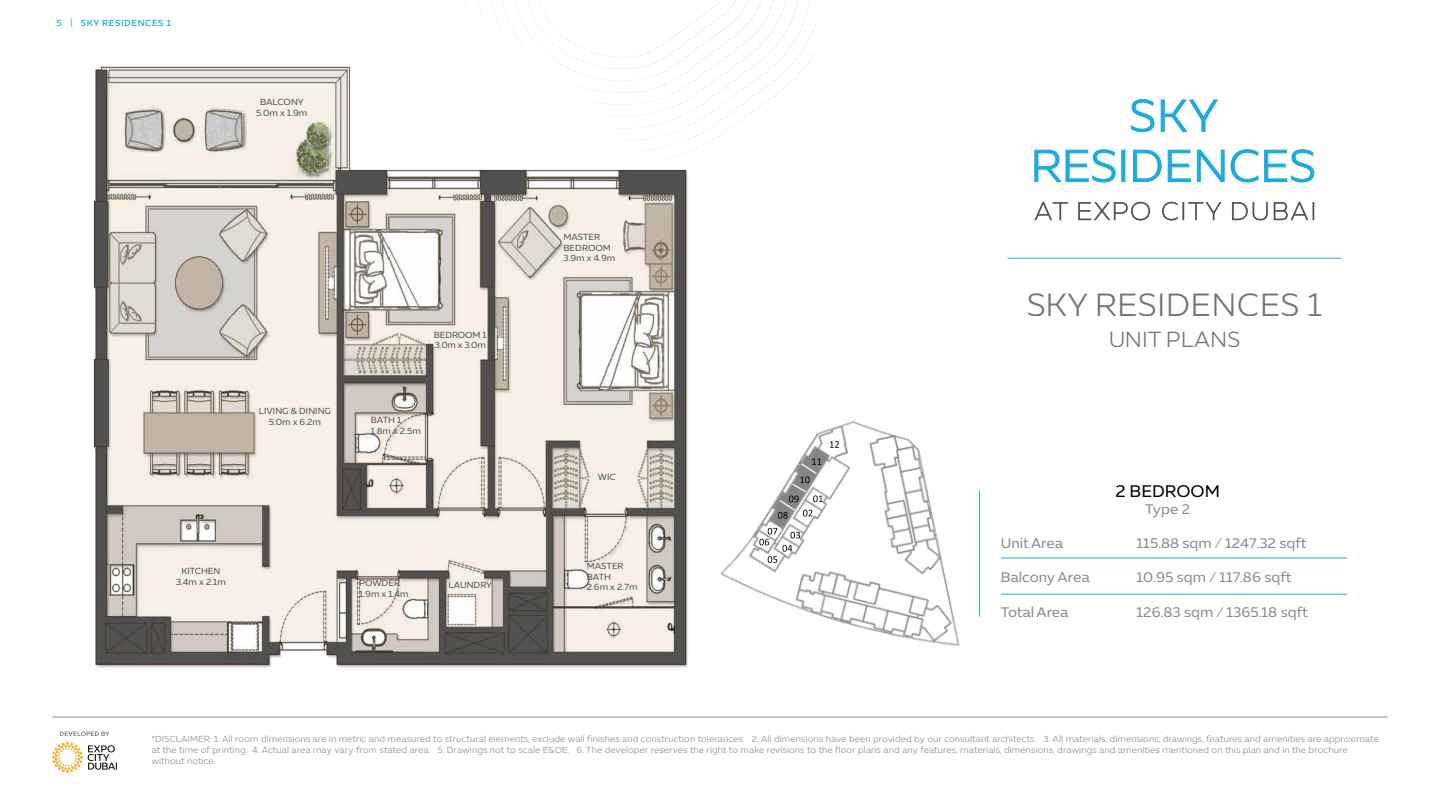
<style>
.page{position:relative;width:1440px;height:810px;background:#fff}
.page>*{position:absolute;margin:0;border:0;box-sizing:border-box;transform-origin:0 0}
.t1{font:300 33px "Expo Sans Std";letter-spacing:.01em;color:#636361}
.t2{font:300 22.5px "Expo Sans Std";letter-spacing:.01em;color:#636361}
.t3{font:17.25px "Expo Sans Std";color:#000}
.t4{font:14.25px "Expo Sans Std";color:#8c8986}
.t5{font:9.07px/10.9px "Expo Sans Std";color:#515151}
.t6{font:300 9px/11.2px "Expo Arabic";letter-spacing:.01em;color:#8c8986}
.t7{font:500 9px "Expo Sans Std";letter-spacing:.07em;color:#1cabdb}
</style>
<div class="page">
<svg style="left:60px;top:732px;width:49px;height:4px"></svg>
<svg style="left:52px;top:742px;width:65px;height:30px"></svg>
<hr style="left:52px;top:717px;width:1336px;height:1px;background:#8c8986">
<svg style="left:464px;top:0;width:352px;height:117px"></svg>
<hr style="left:979px;top:490px;width:1px;height:126px;background:#1cabdb">
<hr style="left:1007px;top:258px;width:334px;height:1px;background:#1cabdb">
<svg style="left:1034px;top:202px;width:34px;height:18px"></svg>
<svg style="left:1078px;top:202px;width:72px;height:18px"></svg>
<svg style="left:1162px;top:202px;width:60px;height:18px"></svg>
<svg style="left:1232px;top:202px;width:36px;height:18px"></svg>
<svg style="left:1274px;top:202px;width:40px;height:18px"></svg>
<svg style="left:1034px;top:149px;width:91px;height:34px"></svg>
<svg style="left:1133px;top:150px;width:29px;height:32px"></svg>
<svg style="left:1168px;top:150px;width:23px;height:32px"></svg>
<svg style="left:1197px;top:149px;width:28px;height:33px"></svg>
<svg style="left:1231px;top:149px;width:83px;height:34px"></svg>
<svg style="left:1131px;top:99px;width:23px;height:33px"></svg>
<svg style="left:1161px;top:99px;width:57px;height:33px"></svg>
<hr style="left:1001px;top:558px;width:346px;height:1px;background:#1cabdb">
<hr style="left:1001px;top:594px;width:346px;height:1px;background:#1cabdb">
<img style="left:93px;top:21px;width:652px;height:647px">
<img style="left:704px;top:405px;width:256px;height:244px">
<svg style="left:759px;top:528px;width:41px;height:35px"></svg>
<svg style="left:830px;top:441px;width:9px;height:7px"></svg>
<svg style="left:778px;top:458px;width:45px;height:61px"></svg>
<p class="t7" style="left:57px;top:17px;width:116px">5 | SKY RESIDENCES 1</p>
<p class="t5" style="left:256px;top:97px;width:53px;text-align:center">BALCONY<br>5.0m x 1.9m</p>
<p class="t5" style="left:259px;top:406px;width:74px;text-align:center">LIVING &amp; DINING<br>5.0m x 6.2m</p>
<p class="t5" style="left:434px;top:329px;width:54px">BEDROOM 1<br>3.0m x 3.0m</p>
<p class="t5" style="left:371px;top:414px;width:52px">BATH 1<br>1.8m x 2.5m</p>
<p class="t5" style="left:176px;top:565px;width:51px;text-align:center">KITCHEN<br>3.4m x 2.1m</p>
<p class="t5" style="left:359px;top:578px;width:51px">POWDER<br>1.9m x 1.4m</p>
<p class="t5" style="left:448px;top:579px;width:45px">LAUNDRY</p>
<p class="t5" style="left:564px;top:231px;width:53px">MASTER<br>BEDROOM<br>3.9m x 4.9m</p>
<p class="t5" style="left:598px;top:471px;width:19px">WIC</p>
<p class="t5" style="left:587px;top:560px;width:52px">MASTER<br>BATH<br>2.6m x 2.7m</p>
<h1 class="t1" style="left:1026px;top:285px;width:298px">SKY RESIDENCES 1</h1>
<h2 class="t2" style="left:1108px;top:326px;width:134px">UNIT PLANS</h2>
<h3 class="t3" style="left:1115px;top:481px;width:106px">2 BEDROOM</h3>
<h3 class="t4" style="left:1145px;top:501px;width:47px">Type 2</h3>
<h3 class="t4" style="left:1001px;top:535px;width:64px">Unit Area</h3>
<h3 class="t4" style="left:1137px;top:535px;width:171px">115.88 sqm / 1247.32 sqft</h3>
<h3 class="t4" style="left:1001px;top:569px;width:90px">Balcony Area</h3>
<h3 class="t4" style="left:1137px;top:569px;width:156px">10.95 sqm / 117.86 sqft</h3>
<h3 class="t4" style="left:1001px;top:603px;width:69px">Total Area</h3>
<h3 class="t4" style="left:1137px;top:603px;width:173px">126.83 sqm / 1365.18 sqft</h3>
<p class="t6" style="left:152px;top:733px;width:1229px">*DISCLAIMER: 1. All room dimensions are in metric and measured to structural elements, exclude wall finishes and construction tolerances. 2. All dimensions have been provided by our consultant architects. 3. All materials, dimensions, drawings, features and amenities are approximate at the time of printing. 4. Actual area may vary from stated area. 5. Drawings not to scale E&amp;OE. 6. The developer reserves the right to make revisions to the floor plans and any features, materials, dimensions, drawings and amenities mentioned on this plan and in the brochure without notice.</p>
</div>
